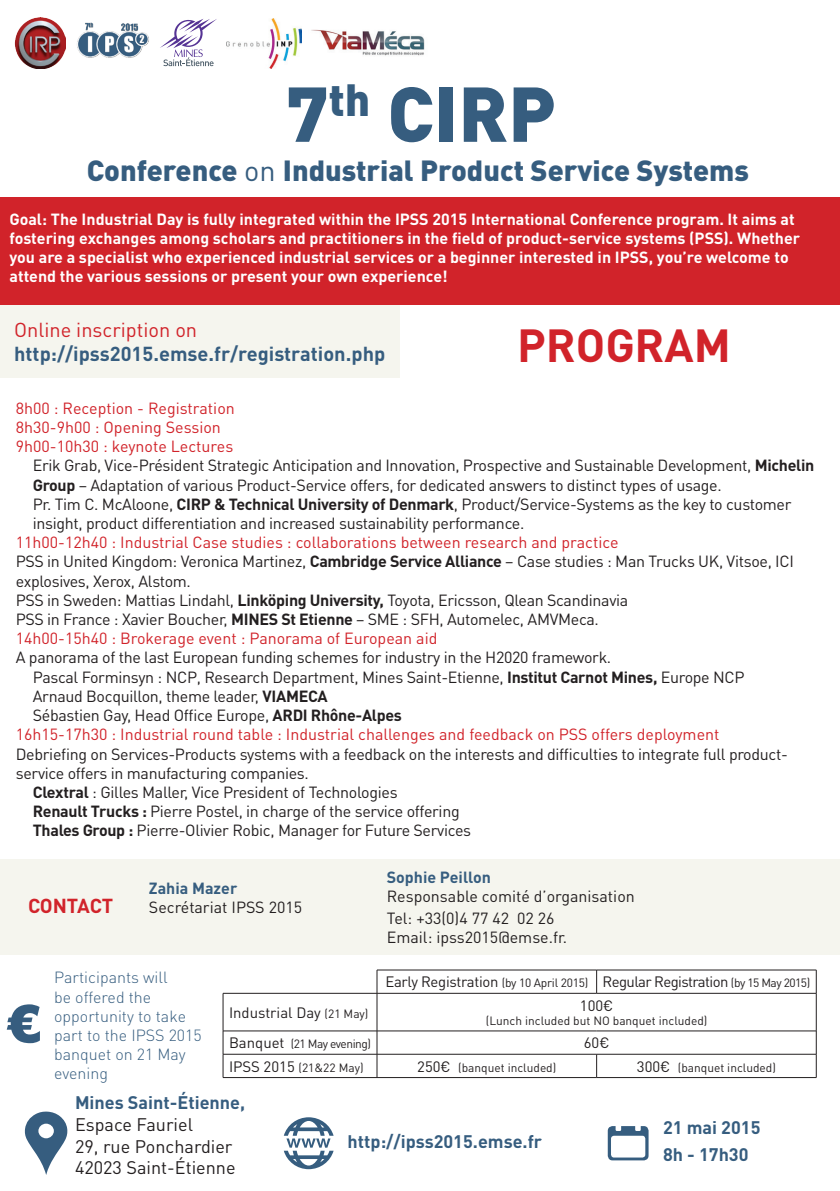
<style>
.page{position:relative;width:840px;height:1191px;background:#fff}
.page>*{position:absolute;margin:0;border:0;box-sizing:border-box;transform-origin:0 0}
.t1{font:900 76.4px "DINOT";color:#365d7f}
.t2{font:700 45.8px "DINOT";color:#d1232a}
.t3{font:900 28.8px "DINOT";color:#365d7f}
.t4{font:700 20px "DINOT";color:#365d7f}
.t5{font:20px "DINOT";color:#d1232a}
.t6{font:700 20px "DINOT";letter-spacing:-.015em;color:#d1232a}
.t7{font:700 18px/26.4px "DINOT";color:#365d7f}
.t8{font:18px/21.6px "DINOT";color:#231f20}
.t9{font:16px/19.2px "DINOT";letter-spacing:-.02em;color:#231f20}
.t10{font:700 16px/19.2px "DINOT";color:#fff}
.t11{font:16px "DINOT";color:#d1232a}
.t12{font:16px/22px "DINOT";color:#231f20}
.t13{font:300 16px/19.2px "DINOT";color:#365d7f}
.t14{font:700 16px "DINOT";color:#365d7f}
.t15{font:14.8px "DINOT";letter-spacing:-.04em;color:#231f20}
.t16{font:14.8px "DINOT";color:#231f20}
.t17{font:14.8px "DINOT";letter-spacing:-.02em;color:#231f20}
.t18{font:12px "DINOT";color:#231f20}
.t19{font:12px "DINOT";letter-spacing:-.04em;color:#231f20}
.s1{font-weight:400}
.s2{font-weight:700}
.s3{color:#d1232a}
.s4{font-size:12px}
.s5{font-size:14.8px}
</style>
<div class="page">
<div style="left:0;top:197px;width:839px;height:108px;background:#d1232a"></div>
<div style="left:0;top:305px;width:399px;height:72px;background:#f5f5ee"></div>
<img style="left:14px;top:17px;width:52px;height:52px">
<img style="left:77px;top:22px;width:72px;height:36px">
<img style="left:226px;top:19px;width:75px;height:50px">
<svg style="left:160px;top:19px;width:57px;height:47px"></svg>
<svg style="left:607px;top:1126px;width:41px;height:34px"></svg>
<svg style="left:24px;top:1111px;width:44px;height:63px"></svg>
<svg style="left:283px;top:1117px;width:50px;height:52px"></svg>
<svg style="left:7px;top:1004px;width:33px;height:39px"></svg>
<hr style="left:377px;top:969px;width:219px;height:1px;background:#231f20">
<svg style="left:376px;top:970px;width:1px;height:23px"></svg>
<hr style="left:596px;top:969px;width:219px;height:1px;background:#231f20">
<svg style="left:596px;top:970px;width:1px;height:23px"></svg>
<svg style="left:815px;top:970px;width:1px;height:23px"></svg>
<hr style="left:223px;top:993px;width:154px;height:1px;background:#231f20">
<hr style="left:222px;top:993px;width:1px;height:37px;background:#231f20">
<hr style="left:377px;top:993px;width:219px;height:1px;background:#231f20">
<hr style="left:376px;top:993px;width:1px;height:37px;background:#231f20">
<hr style="left:596px;top:993px;width:219px;height:1px;background:#231f20">
<hr style="left:815px;top:993px;width:1px;height:37px;background:#231f20">
<hr style="left:223px;top:1030px;width:154px;height:1px;background:#231f20">
<hr style="left:377px;top:1030px;width:219px;height:1px;background:#231f20">
<hr style="left:596px;top:1030px;width:219px;height:1px;background:#231f20">
<hr style="left:223px;top:1054px;width:154px;height:1px;background:#231f20">
<svg style="left:222px;top:1031px;width:1px;height:46px"></svg>
<hr style="left:377px;top:1054px;width:219px;height:1px;background:#231f20">
<svg style="left:376px;top:1031px;width:1px;height:46px"></svg>
<hr style="left:596px;top:1054px;width:219px;height:1px;background:#231f20">
<svg style="left:596px;top:1054px;width:1px;height:23px"></svg>
<svg style="left:815px;top:1031px;width:1px;height:46px"></svg>
<hr style="left:223px;top:1077px;width:154px;height:1px;background:#231f20">
<hr style="left:377px;top:1077px;width:219px;height:1px;background:#231f20">
<hr style="left:596px;top:1077px;width:219px;height:1px;background:#231f20">
<img style="left:311px;top:29px;width:114px;height:27px">
<div style="left:0;top:859px;width:839px;height:95px;background:#f5f5ee"></div>
<h1 class="t1" style="left:286px;top:62px;width:271px">7<sup>th</sup> CIRP</h1>
<h3 class="t3" style="left:87px;top:150px;width:663px">Conference <span class="s1">on</span> Industrial Product Service Systems</h3>
<p class="t10" style="left:10px;top:209px;width:791px">Goal: The Industrial Day is fully integrated within the IPSS 2015 International Conference program. It aims at fostering exchanges among scholars and practitioners in the field of product-service systems (PSS). Whether you are a specialist who experienced industrial services or a beginner interested in IPSS, you’re welcome to attend the various sessions or present your own experience!</p>
<p class="t5" style="left:14px;top:316px;width:184px">Online inscription on</p>
<p class="t4" style="left:14px;top:340px;width:372px">http://ipss2015.emse.fr/registration.php</p>
<h2 class="t2" style="left:516px;top:314px;width:215px">PROGRAM</h2>
<p class="t11" style="left:16px;top:397px;width:220px">8h00 : Reception - Registration</p>
<p class="t11" style="left:16px;top:416px;width:206px">8h30-9h00 : Opening Session</p>
<p class="t11" style="left:16px;top:435px;width:219px">9h00-10h30 : keynote Lectures</p>
<p class="t9" style="left:33px;top:455px;width:782px">Erik Grab, Vice-Président Strategic Anticipation and Innovation, Prospective and Sustainable Development, <span class="s2">Michelin</span></p>
<p class="t9" style="left:33px;top:474px;width:690px"><span class="s2">Group</span> – Adaptation of various Product-Service offers, for dedicated answers to distinct types of usage.</p>
<p class="t9" style="left:33px;top:494px;width:759px">Pr. Tim C. McAloone, <span class="s2">CIRP &amp; Technical University of Denmark</span>, Product/Service-Systems as the key to customer</p>
<p class="t9" style="left:33px;top:513px;width:493px">insight, product differentiation and increased sustainability performance.</p>
<p class="t9" style="left:16px;top:532px;width:779px"><span class="s3">11h00-12h40 : Industrial Case studies : collaborations between research and practice<br></span>PSS in United Kingdom: Veronica Martinez, <span class="s2">Cambridge Service Alliance</span> – Case studies : Man Trucks UK, Vitsoe, ICI explosives, Xerox, Alstom.<br>PSS in Sweden: Mattias Lindahl, <span class="s2">Linköping University,</span> Toyota, Ericsson, Qlean Scandinavia<br>PSS in France : Xavier Boucher, <span class="s2">MINES St Etienne</span> – SME : SFH, Automelec, AMVMeca.<br><span class="s3">14h00-15h40 : Brokerage event : Panorama of European aid</span></p>
<p class="t9" style="left:16px;top:647px;width:596px">A panorama of the last European funding schemes for industry in the H2020 framework.</p>
<p class="t9" style="left:33px;top:666px;width:712px">Pascal Forminsyn : NCP, Research Department, Mines Saint-Etienne, <span class="s2">Institut Carnot Mines,</span> Europe NCP</p>
<p class="t9" style="left:33px;top:686px;width:296px">Arnaud Bocquillon, theme leader, <span class="s2">VIAMECA</span></p>
<p class="t9" style="left:33px;top:705px;width:370px">Sébastien Gay, Head Office Europe, <span class="s2">ARDI Rhône-Alpes</span></p>
<p class="t11" style="left:16px;top:723px;width:704px">16h15-17h30 : Industrial round table : Industrial challenges and feedback on PSS offers deployment</p>
<p class="t9" style="left:16px;top:743px;width:773px">Debriefing on Services-Products systems with a feedback on the interests and difficulties to integrate full product-</p>
<p class="t9" style="left:16px;top:762px;width:294px">service offers in manufacturing companies.</p>
<p class="t9" style="left:33px;top:782px;width:366px"><span class="s2">Clextral</span> : Gilles Maller, Vice President of Technologies</p>
<p class="t9" style="left:33px;top:801px;width:428px"><span class="s2">Renault Trucks :</span> Pierre Postel, in charge of the service offering</p>
<p class="t9" style="left:33px;top:820px;width:439px"><span class="s2">Thales Group :</span> Pierre-Olivier Robic, Manager for Future Services</p>
<p class="t6" style="left:28px;top:892px;width:87px">CONTACT</p>
<p class="t14" style="left:149px;top:877px;width:90px">Zahia Mazer</p>
<p class="t12" style="left:149px;top:895px;width:155px">Secrétariat IPSS 2015</p>
<p class="t14" style="left:386px;top:866px;width:106px">Sophie Peillon</p>
<p class="t12" style="left:386px;top:884px;width:249px">Responsable comité d’organisation<br>Tel: +33(0)4 77 42 02 26</p>
<p class="t12" style="left:386px;top:925px;width:182px">Email: ipss2015@emse.fr.</p>
<p class="t13" style="left:54px;top:967px;width:149px">Participants will<br>be offered the opportunity to take part to the IPSS 2015 banquet on 21 May evening</p>
<p class="t15" style="left:385px;top:972px;width:426px">Early Registration <span class="s4">(by 10 April 2015)</span> Regular Registration <span class="s4">(by 15 May 2015)</span></p>
<p class="t17" style="left:579px;top:995px;width:35px">100€</p>
<p class="t18" style="left:485px;top:1012px;width:223px">(Lunch included but NO banquet included)</p>
<p class="t16" style="left:229px;top:1002px;width:141px">Industrial Day <span class="s4">(21 May)</span></p>
<p class="t19" style="left:229px;top:1035px;width:143px"><span class="s5">Banquet</span> (21 May evening)</p>
<p class="t17" style="left:583px;top:1032px;width:27px">60€</p>
<p class="t18" style="left:229px;top:1059px;width:136px"><span class="s5">IPSS 2015</span> (21&amp;22 May)</p>
<p class="t18" style="left:417px;top:1059px;width:140px"><span class="s5">250€</span> (banquet included)</p>
<p class="t18" style="left:636px;top:1059px;width:140px"><span class="s5">300€</span> (banquet included)</p>
<p class="t7" style="left:75px;top:1089px;width:171px">Mines Saint-Étienne,</p>
<p class="t8" style="left:75px;top:1113px;width:162px">Espace Fauriel<br>29, rue Ponchardier<br>42023 Saint-Étienne</p>
<p class="t7" style="left:347px;top:1127px;width:196px">http://ipss2015.emse.fr</p>
<p class="t7" style="left:662px;top:1113px;width:99px">21 mai 2015<br>8h - 17h30</p>
</div>
